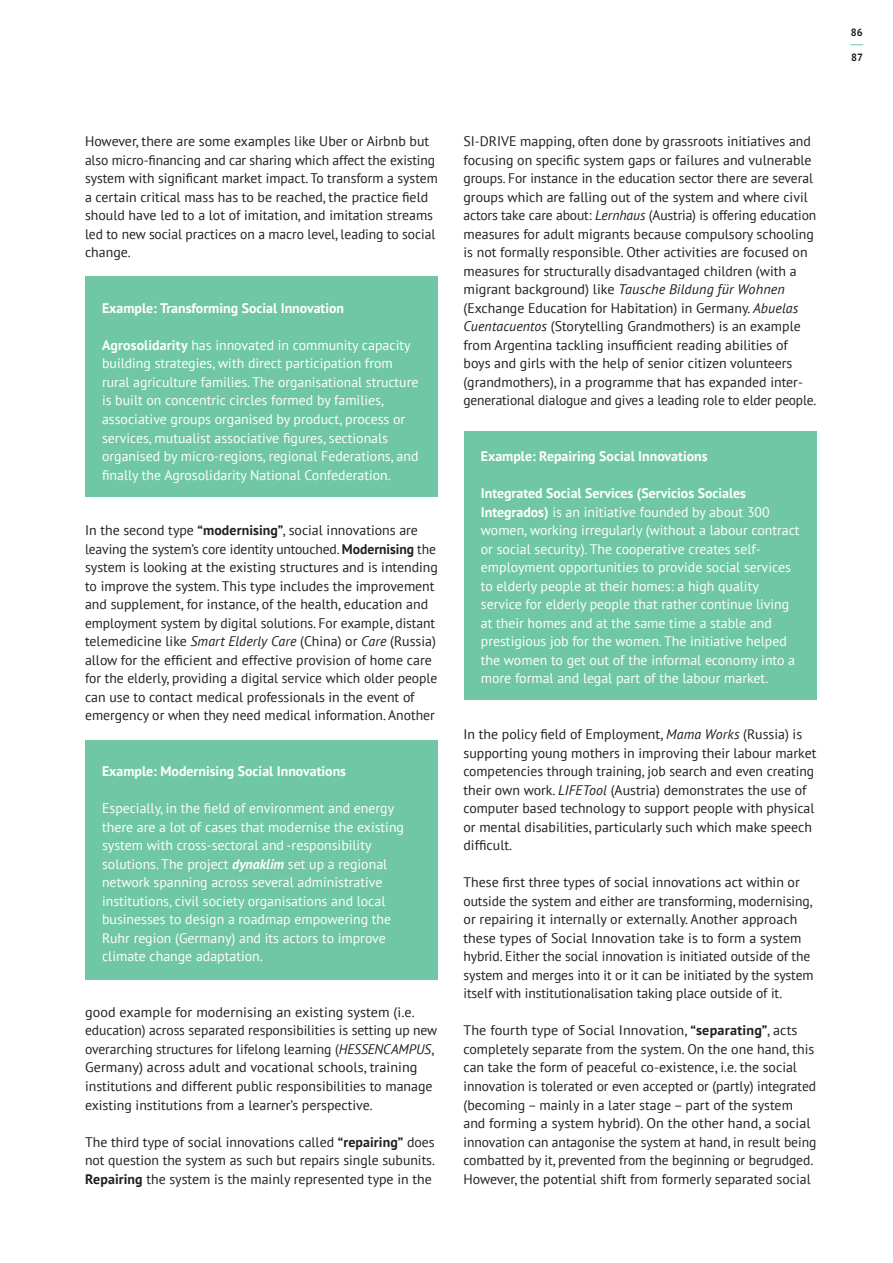
<style>
.page{position:relative;width:893px;height:1263px;background:#fff}
.page>*{position:absolute;margin:0;border:0;box-sizing:border-box;transform-origin:0 0}
.t1{font:13.8px/18.6px "PT Sans";color:#231f20}
.t2{font:13.8px/18.5px "PT Sans";color:#fff}
.t3{font:700 13.8px "PT Sans";color:#fff}
.t4{font:700 10.5px "PT Sans";color:#231f20}
.s1{font-weight:700}
.s2{font-style:italic}
.s3{font-weight:700;font-style:italic}
</style>
<div class="page">
<div style="left:85px;top:276px;width:353px;height:221px;background:#70c7a5"></div>
<div style="left:85px;top:740px;width:353px;height:239px;background:#70c7a5"></div>
<div style="left:464px;top:431px;width:353px;height:269px;background:#70c7a5"></div>
<svg style="left:850px;top:44px;width:13px;height:1px"></svg>
<p class="t1" style="left:85px;top:132px;width:354px">However, there are some examples like Uber or Airbnb but also micro-financing and car sharing which affect the existing system with significant market impact. To transform a system a certain critical mass has to be reached, the practice field should have led to a lot of imitation, and imitation streams led to new social practices on a macro level, leading to social change.</p>
<p class="t3" style="left:102px;top:299px;width:244px">Example: Transforming Social Innovation</p>
<p class="t2" style="left:102px;top:335px;width:318px"><span class="s1">Agrosolidarity</span> has innovated in community capacity building strategies, with direct participation from rural agriculture families. The organisational structure is built on concentric circles formed by families, associative groups organised by product, process or services, mutualist associative figures, sectionals organised by micro-regions, regional Federations, and finally the Agrosolidarity National Confederation.</p>
<p class="t1" style="left:85px;top:521px;width:354px">In the second type <span class="s1">“modernising”</span>, social innovations are leaving the system’s core identity untouched. <span class="s1">Modernising</span> the system is looking at the existing structures and is intending to improve the system. This type includes the improvement and supplement, for instance, of the health, education and employment system by digital solutions. For example, distant telemedicine like <span class="s2">Smart Elderly Care</span> (China) or <span class="s2">Care</span> (Russia) allow for the efficient and effective provision of home care for the elderly, providing a digital service which older people can use to contact medical professionals in the event of emergency or when they need medical information. Another</p>
<p class="t3" style="left:102px;top:762px;width:246px">Example: Modernising Social Innovations</p>
<p class="t2" style="left:102px;top:799px;width:303px">Especially, in the field of environment and energy there are a lot of cases that modernise the existing system with cross-sectoral and -responsibility solutions. The project <span class="s3">dynaklim</span> set up a regional network spanning across several administrative institutions, civil society organisations and local businesses to design a roadmap empowering the Ruhr region (Germany) and its actors to improve climate change adaptation.</p>
<p class="t1" style="left:85px;top:1002px;width:354px">good example for modernising an existing system (i.e. education) across separated responsibilities is setting up new overarching structures for lifelong learning (<span class="s2">HESSENCAMPUS</span>, Germany) across adult and vocational schools, training institutions and different public responsibilities to manage existing institutions from a learner’s perspective.</p>
<p class="t1" style="left:85px;top:1132px;width:351px;text-align:justify">The third type of social innovations called <span class="s1">“repairing”</span> does not question the system as such but repairs single subunits.<br><span class="s1">Repairing</span> the system is the mainly represented type in the</p>
<p class="t1" style="left:463px;top:132px;width:354px">SI-DRIVE mapping, often done by grassroots initiatives and focusing on specific system gaps or failures and vulnerable groups. For instance in the education sector there are several groups which are falling out of the system and where civil actors take care about: <span class="s2">Lernhaus</span> (Austria) is offering education measures for adult migrants because compulsory schooling is not formally responsible. Other activities are focused on measures for structurally disadvantaged children (with a migrant background) like <span class="s2">Tausche Bildung für Wohnen </span>(Exchange Education for Habitation) in Germany. <span class="s2">Abuelas Cuentacuentos</span> (Storytelling Grandmothers) is an example from Argentina tackling insufficient reading abilities of boys and girls with the help of senior citizen volunteers (grandmothers), in a programme that has expanded inter&shy;generational dialogue and gives a leading role to elder people.</p>
<p class="t3" style="left:481px;top:447px;width:228px">Example: Repairing Social Innovations</p>
<p class="t2" style="left:481px;top:484px;width:320px"><span class="s1">Integrated Social Services (Servicios Sociales Integrados)</span> is an initiative founded by about 300 women, working irregularly (without a labour contract or social security). The cooperative creates self&shy;employment opportunities to provide social services to elderly people at their homes: a high quality service for elderly people that rather continue living at their homes and at the same time a stable and prestigious job for the women. The initiative helped the women to get out of the informal economy into a more formal and legal part of the labour market.</p>
<p class="t1" style="left:463px;top:724px;width:354px">In the policy field of Employment, <span class="s2">Mama Works</span> (Russia) is supporting young mothers in improving their labour market competencies through training, job search and even creating their own work. <span class="s2">LIFETool</span> (Austria) demonstrates the use of computer based technology to support people with physical or mental disabilities, particularly such which make speech difficult.</p>
<p class="t1" style="left:463px;top:873px;width:352px">These first three types of social innovations act within or outside the system and either are transforming, modernising, or repairing it internally or externally. Another approach these types of Social Innovation take is to form a system hybrid. Either the social innovation is initiated outside of the system and merges into it or it can be initiated by the system itself with institutionalisation taking place outside of it.</p>
<p class="t1" style="left:463px;top:1021px;width:354px">The fourth type of Social Innovation, <span class="s1">“separating”</span>, acts completely separate from the system. On the one hand, this can take the form of peaceful co-existence, i.e. the social innovation is tolerated or even accepted or (partly) integrated (becoming – mainly in a later stage – part of the system and forming a system hybrid). On the other hand, a social innovation can antagonise the system at hand, in result being combatted by it, prevented from the beginning or begrudged.<br>However, the potential shift from formerly separated social</p>
<p class="t4" style="left:851px;top:25px;width:13px">86</p>
<p class="t4" style="left:851px;top:50px;width:13px">87</p>
</div>
